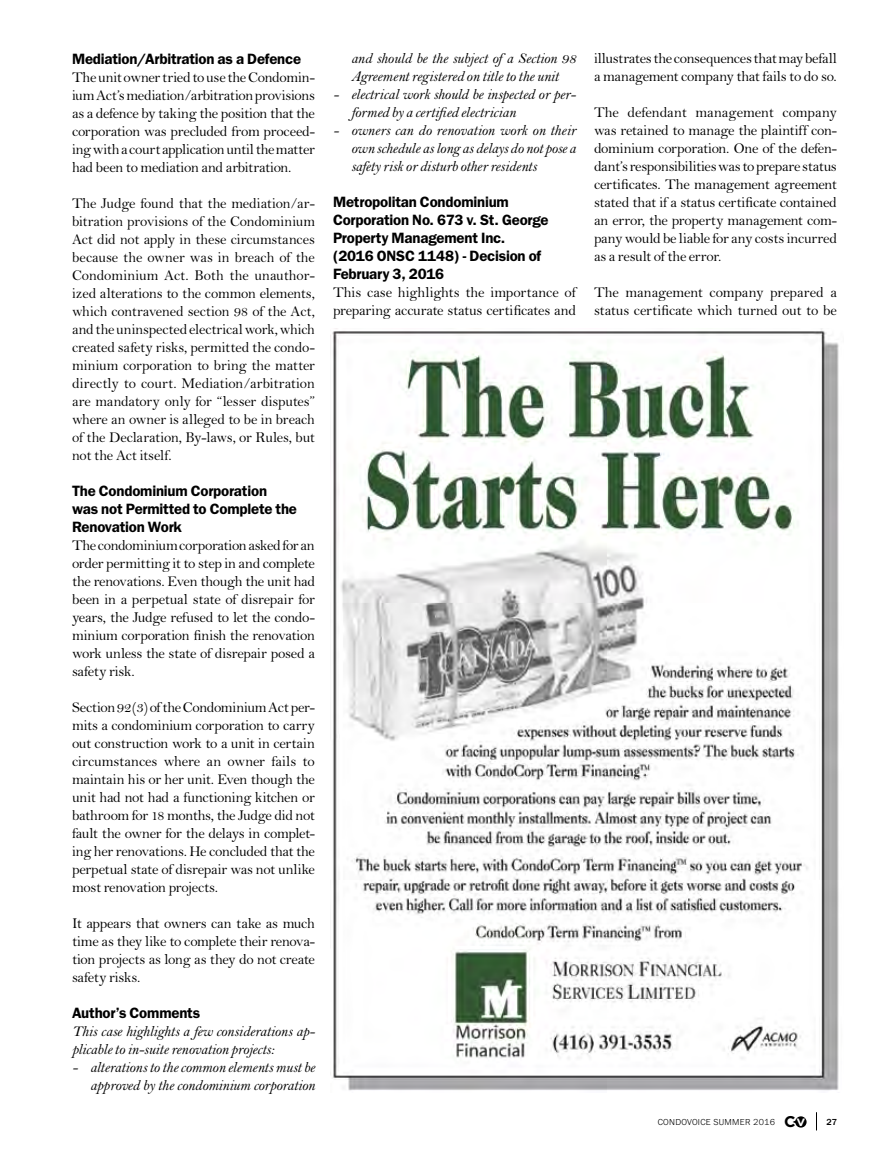
<style>
.page{position:relative;width:891px;height:1161px;background:#fff}
.page>*{position:absolute;margin:0;border:0;box-sizing:border-box;transform-origin:0 0}
.t1{font:15px/18px "Bell";letter-spacing:-.02em;color:#000;text-align:justify}
.t2{font:italic 15px/18px "Bell";letter-spacing:-.015em;color:#000}
.t3{font:600 15px/18px "Franklin Gothic";letter-spacing:-.015em;color:#000}
.t4{font:300 9px "Franklin Gothic URW";letter-spacing:.03em;color:#000}
.t5{font:500 9px "Franklin Gothic";color:#000}
.s1{font-family:"Gotham";font-weight:700;font-size:15.45px}
.s2{font-family:"Gotham";font-weight:700;font-size:10.65px;color:#fff}
</style>
<div class="page">
<svg style="left:793px;top:1116px;width:14px;height:12px"></svg>
<svg style="left:816px;top:1112px;width:1px;height:18px"></svg>
<img style="left:330px;top:328px;width:509px;height:763px">
<p class="t3" style="left:72px;top:49px;width:231px">Mediation/Arbitration as a Defence</p>
<p class="t1" style="left:72px;top:68px;width:245px">The unit owner tried to use the Condomin&shy;ium Act’s mediation/arbitration provisions as a defence by taking the position that the corporation was precluded from proceed&shy;ing with a court application until the matter had been to mediation and arbitration.</p>
<p class="t1" style="left:72px;top:194px;width:245px">The Judge found that the mediation/ar&shy;bitration provisions of the Condominium Act did not apply in these circumstances because the owner was in breach of the Condominium Act. Both the unauthor&shy;ized alterations to the common elements, which contravened section 98 of the Act, and the uninspected electrical work, which created safety risks, permitted the condo&shy;minium corporation to bring the matter directly to court. Mediation/arbitration are mandatory only for “lesser disputes” where an owner is alleged to be in breach of the Declaration, By-laws, or Rules, but not the Act itself.</p>
<p class="t3" style="left:72px;top:482px;width:227px">The Condominium Corporation was not Permitted to Complete the<br>Renovation Work</p>
<p class="t1" style="left:72px;top:536px;width:245px">The condominium corporation asked for an order permitting it to step in and complete the renovations. Even though the unit had been in a perpetual state of disrepair for years, the Judge refused to let the condo&shy;minium corporation finish the renovation work unless the state of disrepair posed a safety risk.</p>
<p class="t1" style="left:72px;top:698px;width:245px">Section 92(3) of the Condominium Act per&shy;mits a condominium corporation to carry out construction work to a unit in certain circumstances where an owner fails to maintain his or her unit. Even though the unit had not had a functioning kitchen or bathroom for 18 months, the Judge did not fault the owner for the delays in complet&shy;ing her renovations. He concluded that the perpetual state of disrepair was not unlike most renovation projects.</p>
<p class="t1" style="left:72px;top:914px;width:245px">It appears that owners can take as much time as they like to complete their renova&shy;tion projects as long as they do not create safety risks.</p>
<p class="t3" style="left:72px;top:1004px;width:130px">Author’s Comments</p>
<p class="t2" style="left:72px;top:1022px;width:245px">This case highlights a few considerations ap&shy;plicable to in-suite renovation projects:</p>
<p class="t2" style="left:72px;top:1058px;width:245px;text-align:right">- alterations to the common elements must be approved by the condominium corporation</p>
<p class="t2" style="left:351px;top:49px;width:227px">and should be the subject of a Section 98<br>Agreement registered on title to the unit</p>
<p class="t2" style="left:351px;top:85px;width:227px;text-indent:-18px">- electrical work should be inspected or per&shy;formed by a certified electrician</p>
<p class="t2" style="left:351px;top:121px;width:227px;text-align:justify;text-indent:-18px">- owners can do renovation work on their own schedule as long as delays do not pose a safety risk or disturb other residents</p>
<p class="t3" style="left:333px;top:193px;width:217px">Metropolitan Condominium<br>Corporation No. 673 v. St. George<br>Property Management Inc. (2016 ONSC 1148) - Decision of<br>February 3, 2016</p>
<p class="t1" style="left:333px;top:283px;width:245px">This case highlights the importance of preparing accurate status certificates and</p>
<p class="t1" style="left:594px;top:49px;width:245px">illustrates the consequences that may befall a management company that fails to do so.</p>
<p class="t1" style="left:594px;top:103px;width:245px">The defendant management company was retained to manage the plaintiff con&shy;dominium corporation. One of the defen&shy;dant’s responsibilities was to prepare status certificates. The management agreement stated that if a status certificate contained an error, the property management com&shy;pany would be liable for any costs incurred as a result of the error.</p>
<p class="t1" style="left:594px;top:283px;width:244px">The management company prepared a status certificate which turned out to be</p>
<p class="t4" style="left:658px;top:1116px;width:149px">CONDOVOICE SUMMER 2016 <span class="s1">C</span><span class="s2">V</span></p>
<p class="t5" style="left:826px;top:1116px;width:12px">27</p>
</div>
